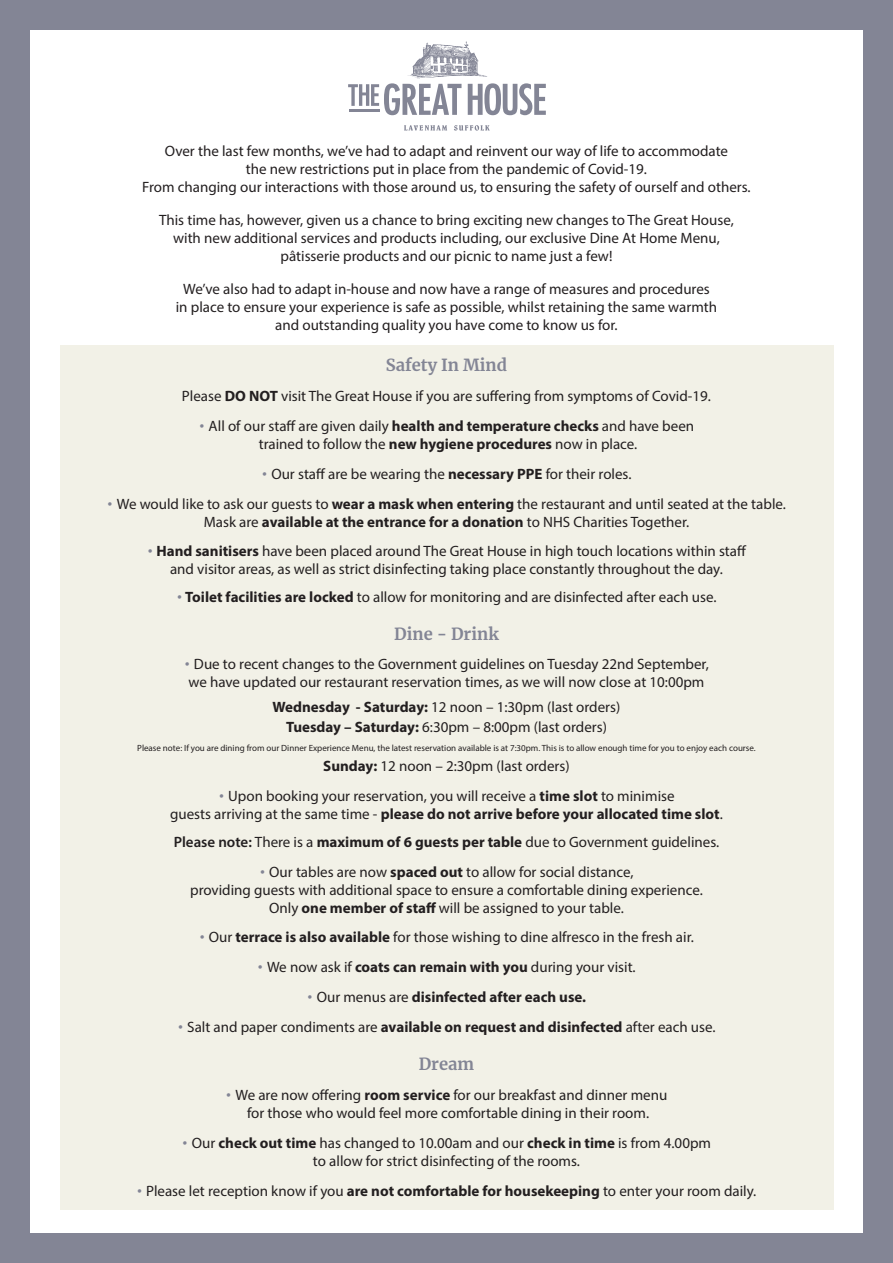
<style>
.page{position:relative;width:893px;height:1263px;background:#fff}
.page>*{position:absolute;margin:0;border:0;box-sizing:border-box;transform-origin:0 0}
.t1{font:700 16.5px "Merriweather";color:#838595}
.t2{font:15px/18px "Myriad Pro";color:#231f20;text-align:center}
.t3{font:700 15px "Myriad Pro";color:#231f20}
.t4{font:9px "Myriad Pro";color:#231f20}
.s1{font-weight:700}
.s2{font-family:"Merriweather";font-weight:700;color:#838595}
.s3{font-weight:600}
.s4{font-family:"Merriweather";color:#838595}
.s5{font-weight:400}
</style>
<div class="page">
<div style="left:60px;top:345px;width:773px;height:865px;background:#f2f1e7"></div>
<div style="left:0;top:0;width:893px;height:30px;background:#838595"></div>
<div style="left:0;top:1233px;width:893px;height:30px;background:#838595"></div>
<div style="left:0;top:0;width:30px;height:1263px;background:#838595"></div>
<div style="left:863px;top:0;width:30px;height:1263px;background:#838595"></div>
<svg style="left:404px;top:125px;width:43px;height:6px"></svg>
<svg style="left:454px;top:125px;width:36px;height:6px"></svg>
<svg style="left:348px;top:41px;width:198px;height:74px"></svg>
<p class="t2" style="left:142px;top:142px;width:610px">Over the last few months, we’ve had to adapt and reinvent our way of life to accommodate<br>the new restrictions put in place from the pandemic of Covid-19.<br>From changing our interactions with those around us, to ensuring the safety of ourself and others.</p>
<p class="t2" style="left:159px;top:211px;width:576px">This time has, however, given us a chance to bring exciting new changes to The Great House, with new additional services and products including, our exclusive Dine At Home Menu, pâtisserie products and our picnic to name just a few!</p>
<p class="t2" style="left:176px;top:280px;width:543px">We’ve also had to adapt in-house and now have a range of measures and procedures in place to ensure your experience is safe as possible, whilst retaining the same warmth and outstanding quality you have come to know us for.</p>
<p class="t1" style="left:386px;top:354px;width:123px">Safety In Mind</p>
<p class="t2" style="left:182px;top:387px;width:530px">Please <span class="s1">DO NOT</span> visit The Great House if you are suffering from symptoms of Covid-19.</p>
<p class="t2" style="left:199px;top:417px;width:497px"><span class="s2">•</span> All of our staff are given daily <span class="s1">health and temperature checks</span> and have been trained to follow the <span class="s1">new hygiene procedures</span> now in place.</p>
<p class="t2" style="left:261px;top:465px;width:372px"><span class="s2">•</span> Our staff are be wearing the <span class="s1">necessary PPE</span> for their roles.</p>
<p class="t2" style="left:107px;top:495px;width:681px"><span class="s2">•</span> We would like to ask our guests to <span class="s1">wear a mask when entering</span> the restaurant and until seated at the table.<br>Mask are <span class="s1">available at the entrance for a donation</span> to NHS Charities Together.</p>
<p class="t2" style="left:147px;top:542px;width:601px"><span class="s2">•</span> <span class="s1">Hand sanitisers</span> have been placed around The Great House in high touch locations within staff and visitor areas, as well as strict disinfecting taking place constantly throughout the day.</p>
<p class="t2" style="left:176px;top:588px;width:541px"><span class="s2">•</span> <span class="s1">Toilet facilities are locked</span> to allow for monitoring and are disinfected after each use.</p>
<p class="t1" style="left:394px;top:623px;width:106px">Dine - Drink</p>
<p class="t2" style="left:184px;top:654px;width:526px;text-align:left"><span class="s2">•</span> Due to recent changes to the Government guidelines on Tuesday 22nd September, we have updated our restaurant reservation times, as we will now close at 10:00pm</p>
<p class="t2" style="left:273px;top:697px;width:349px;line-height:19.5px"><span class="s1">Wednesday - Saturday:</span> 12 noon – 1:30pm (last orders)<br><span class="s1">Tuesday – Saturday:</span> 6:30pm – 8:00pm (last orders)</p>
<p class="t4" style="left:137px;top:743px;width:620px">Please note: If you are dining from our Dinner Experience Menu, the latest reservation available is at 7:30pm. This is to allow enough time for you to enjoy each course.</p>
<p class="t2" style="left:323px;top:756px;width:248px"><span class="s1">Sunday:</span> 12 noon – 2:30pm (last orders)</p>
<p class="t2" style="left:170px;top:786px;width:554px"><span class="s2">•</span> Upon booking your reservation, you will receive a <span class="s1">time slot</span> to minimise<br>guests arriving at the same time - <span class="s1">please do not arrive before your allocated time slot</span>.</p>
<p class="t2" style="left:174px;top:833px;width:547px"><span class="s3">Please note:</span> There is a <span class="s1">maximum of 6 guests per table</span> due to Government guidelines.</p>
<p class="t2" style="left:190px;top:863px;width:514px"><span class="s2">•</span> Our tables are now <span class="s1">spaced out</span> to allow for social distance,<br>providing guests with additional space to ensure a comfortable dining experience.<br>Only <span class="s1">one member of staff</span> will be assigned to your table.</p>
<p class="t2" style="left:199px;top:927px;width:496px"><span class="s2">•</span> Our <span class="s1">terrace is also available</span> for those wishing to dine alfresco in the fresh air.</p>
<p class="t2" style="left:257px;top:957px;width:380px"><span class="s2">•</span> We now ask if <span class="s1">coats can remain with you</span> during your visit.</p>
<p class="t3" style="left:307px;top:987px;width:281px"><span class="s4">•</span> <span class="s5">Our menus are</span> disinfected after each use.</p>
<p class="t2" style="left:177px;top:1017px;width:540px"><span class="s2">•</span> Salt and paper condiments are <span class="s1">available on request and disinfected</span> after each use.</p>
<p class="t1" style="left:419px;top:1052px;width:57px">Dream</p>
<p class="t2" style="left:226px;top:1085px;width:443px"><span class="s2">•</span> We are now offering <span class="s1">room service</span> for our breakfast and dinner menu for those who would feel more comfortable dining in their room.</p>
<p class="t2" style="left:182px;top:1133px;width:531px"><span class="s2">•</span> Our <span class="s1">check out time</span> has changed to 10.00am and our <span class="s1">check in time</span> is from 4.00pm to allow for strict disinfecting of the rooms.</p>
<p class="t2" style="left:137px;top:1181px;width:621px"><span class="s2">•</span> Please let reception know if you <span class="s1">are not comfortable for housekeeping</span> to enter your room daily.</p>
</div>
